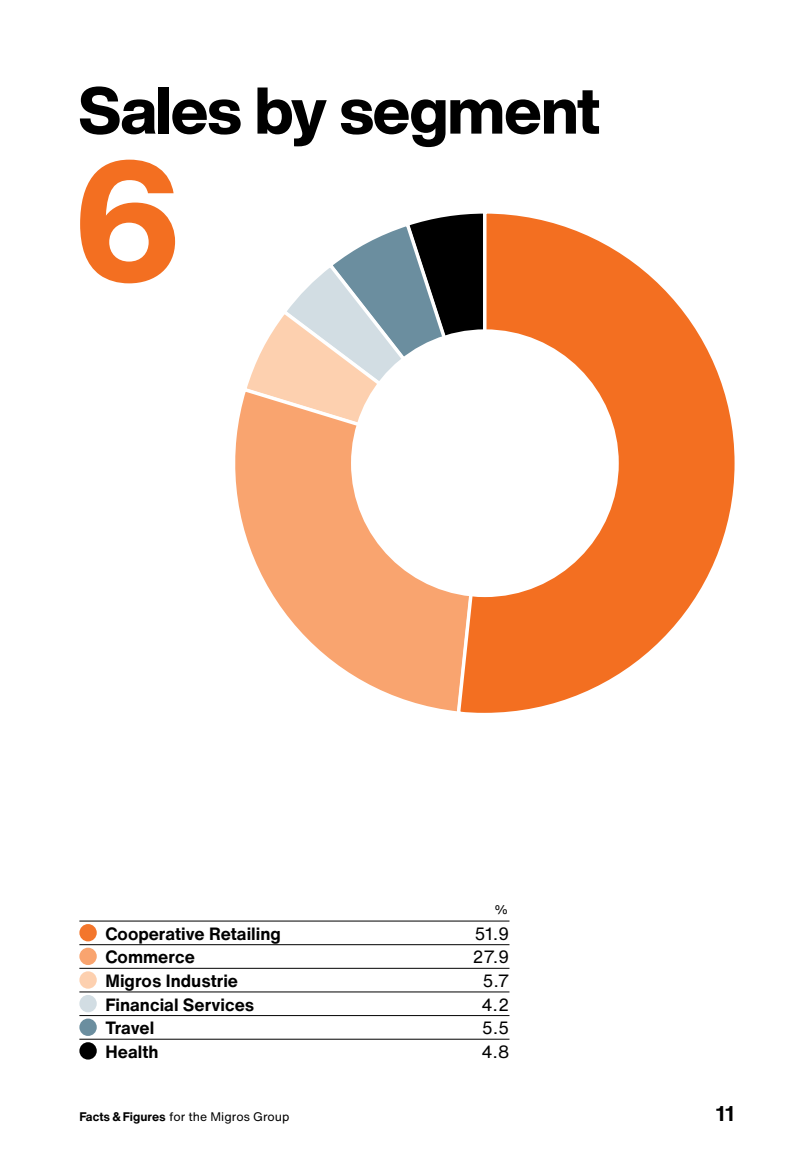
<style>
.page{position:relative;width:794px;height:1166px;background:#fff}
.page>*{position:absolute;margin:0;border:0;box-sizing:border-box;transform-origin:0 0}
.t1{font:800 166.25px "Helvetica Now Display";color:#f36f21}
.t2{font:800 64.75px "Helvetica Now Display";letter-spacing:-.015em;color:#000}
.t3{font:700 21px "Helvetica Now Text";color:#000}
.t4{font:700 17.5px "Helvetica Now Text";color:#000}
.t5{font:17.5px "Helvetica Now Text";color:#000}
.t6{font:12.25px "Helvetica Now Text";color:#000}
.s1{font-weight:700}
</style>
<div class="page">
<hr style="left:79px;top:921px;width:430px;height:1px;background:#000">
<hr style="left:79px;top:944px;width:430px;height:1px;background:#000">
<hr style="left:79px;top:968px;width:430px;height:1px;background:#000">
<hr style="left:79px;top:991px;width:430px;height:1px;background:#000">
<hr style="left:79px;top:1015px;width:430px;height:1px;background:#000">
<hr style="left:79px;top:1039px;width:430px;height:1px;background:#000">
<div style="left:79px;top:924px;width:18px;height:17px;background:#f3762c;border-radius:50%"></div>
<div style="left:79px;top:947px;width:18px;height:18px;background:#f9a46f;border-radius:50%"></div>
<div style="left:79px;top:971px;width:18px;height:17px;background:#fdd0af;border-radius:50%"></div>
<div style="left:79px;top:995px;width:18px;height:17px;background:#d2dde3;border-radius:50%"></div>
<div style="left:79px;top:1018px;width:18px;height:18px;background:#6b8e9f;border-radius:50%"></div>
<div style="left:79px;top:1042px;width:18px;height:17px;background:#000;border-radius:50%"></div>
<svg style="left:290px;top:215px;width:164px;height:92px"></svg>
<svg style="left:248px;top:307px;width:206px;height:78px;background:#d1cac3"></svg>
<svg style="left:235px;top:385px;width:219px;height:326px"></svg>
<svg style="left:454px;top:213px;width:281px;height:500px"></svg>
<div style="left:351px;top:329px;width:268px;height:268px;background:#fff;border-radius:50%"></div>
<h2 class="t2" style="left:79px;top:67px;width:523px">Sales by segment</h2>
<h1 class="t1" style="left:74px;top:108px;width:107px">6</h1>
<p class="t6" style="left:494px;top:901px;width:16px">%</p>
<p class="t4" style="left:105px;top:921px;width:177px">Cooperative Retailing</p>
<p class="t5" style="left:474px;top:921px;width:36px">51.9</p>
<p class="t4" style="left:105px;top:945px;width:91px">Commerce</p>
<p class="t5" style="left:472px;top:945px;width:38px">27.9</p>
<p class="t4" style="left:105px;top:969px;width:134px">Migros Industrie</p>
<p class="t5" style="left:482px;top:969px;width:29px">5.7</p>
<p class="t4" style="left:105px;top:992px;width:150px">Financial Services</p>
<p class="t5" style="left:481px;top:992px;width:29px">4.2</p>
<p class="t4" style="left:105px;top:1016px;width:50px">Travel</p>
<p class="t5" style="left:482px;top:1016px;width:29px">5.5</p>
<p class="t4" style="left:105px;top:1040px;width:54px">Health</p>
<p class="t5" style="left:481px;top:1040px;width:29px">4.8</p>
<p class="t6" style="left:79px;top:1108px;width:212px"><span class="s1">Facts &amp; Figures</span> for the Migros Group</p>
<p class="t3" style="left:715px;top:1099px;width:20px">11</p>
</div>
